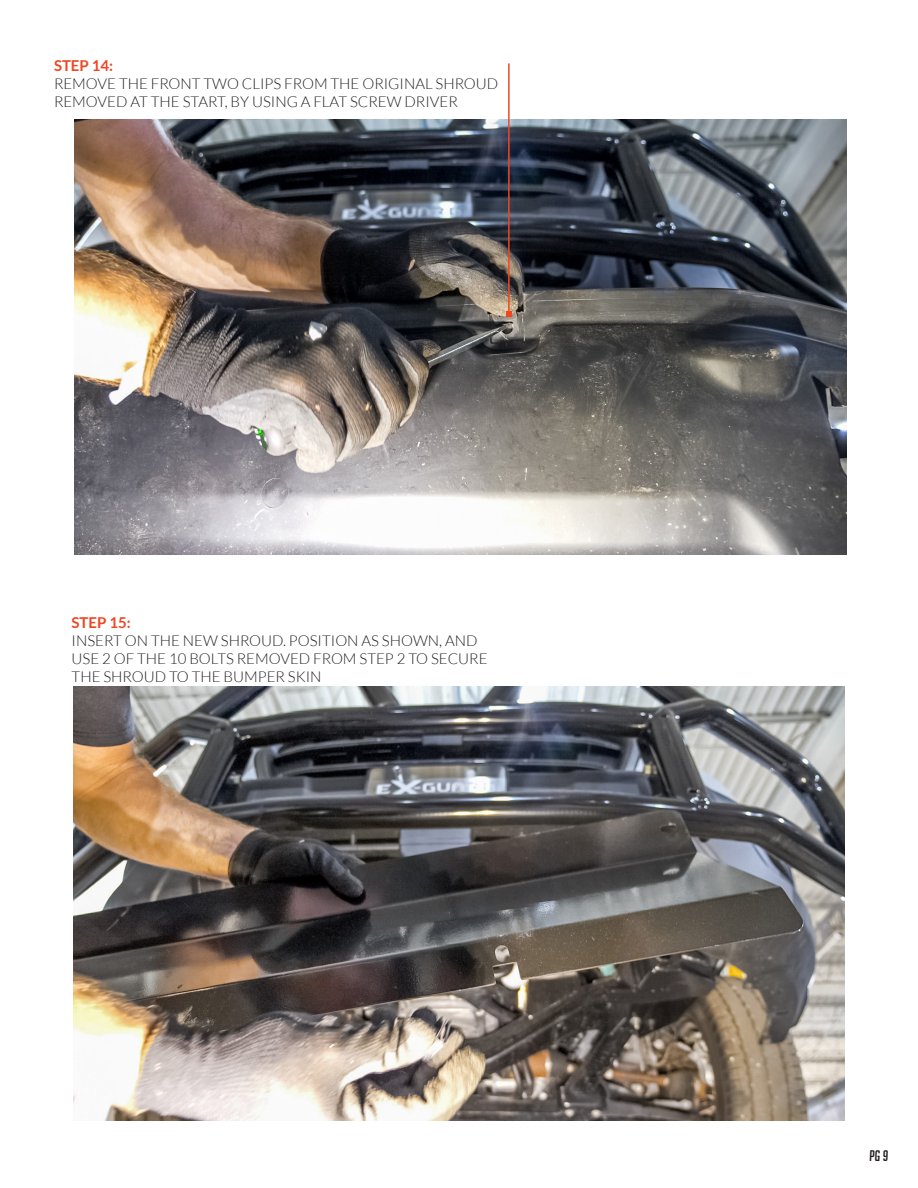
<style>
.page{position:relative;width:918px;height:1188px;background:#fff}
.page>*{position:absolute;margin:0;border:0;box-sizing:border-box;transform-origin:0 0}
.t1{font:300 15px/18px "Lato";color:#231f20}
.t2{font:700 15px "Lato";color:#ef4722}
.t3{font:italic 15px "Big Noodle Titling";color:#231f20}
</style>
<div class="page">
<img style="left:73px;top:687px;width:772px;height:434px">
<img style="left:75px;top:120px;width:771px;height:434px">
<hr style="left:508px;top:63px;width:2px;height:251px;background:#ef4722">
<svg style="left:506px;top:311px;width:6px;height:6px"></svg>
<p class="t2" style="left:54px;top:57px;width:61px">STEP 14:</p>
<p class="t1" style="left:54px;top:75px;width:446px">REMOVE THE FRONT TWO CLIPS FROM THE ORIGINAL SHROUD<br>REMOVED AT THE START, BY USING A FLAT SCREW DRIVER</p>
<p class="t2" style="left:72px;top:613px;width:61px">STEP 15:</p>
<p class="t1" style="left:72px;top:631px;width:418px">INSERT ON THE NEW SHROUD. POSITION AS SHOWN, AND<br>USE 2 OF THE 10 BOLTS REMOVED FROM STEP 2 TO SECURE<br>THE SHROUD TO THE BUMPER SKIN</p>
<p class="t3" style="left:870px;top:1148px;width:20px">PG 9</p>
</div>
